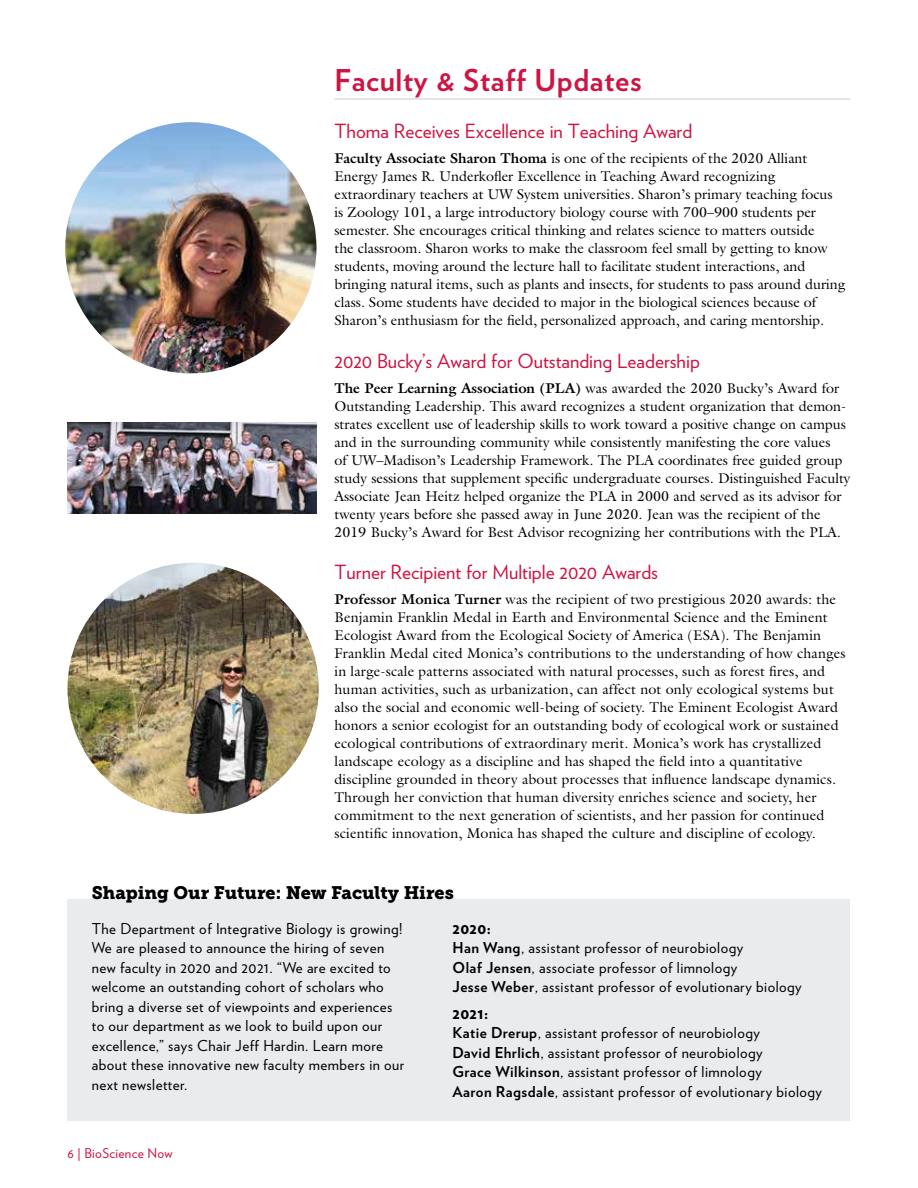
<style>
.page{position:relative;width:918px;height:1188px;background:#fff}
.page>*{position:absolute;margin:0;border:0;box-sizing:border-box;transform-origin:0 0}
.H1_Gray_underline{font:700 30px "Verlag";letter-spacing:.02em;color:#cd1543}
.S2{font:19.5px "Verlag";color:#cd1543}
.H1-Sidebar{font:18px "Museo Slab 900";color:#000}
.T1_Drop{font:15px/19.5px "Verlag";letter-spacing:.03em;color:#000}
.T1_Drop-2{font:900 15px "Verlag";letter-spacing:.03em;color:#000}
.T1_Drop-3{font:14.25px/18px "Galliard Std";letter-spacing:.01em;color:#000}
.S2-2{font:14.25px/18px "Galliard Std";color:#000}
.text_galliard_9_5_12{font:13.5px "Verlag";letter-spacing:.02em;color:#cd1543}
.s1{font-weight:700}
</style>
<div class="page">
<div style="left:68px;top:899px;width:782px;height:221px;background:#e9ebec"></div>
<hr style="left:334px;top:98px;width:516px;height:2px;background:#dcddde">
<img style="left:68px;top:563px;width:251px;height:251px;border-radius:126px">
<img style="left:65px;top:122px;width:251px;height:251px;border-radius:126px">
<img style="left:68px;top:423px;width:248px;height:90px">
<p class="H1_Gray_underline" style="left:334px;top:57px;width:309px">Faculty &amp; Staff Updates</p>
<p class="S2" style="left:334px;top:117px;width:359px">Thoma Receives Excellence in Teaching Award</p>
<p class="T1_Drop-3" style="left:334px;top:149px;width:513px"><span class="s1">Faculty Associate Sharon Thoma</span> is one of the recipients of the 2020 Alliant Energy James R. Underkofler Excellence in Teaching Award recognizing extraordinary teachers at UW System universities. Sharon’s primary teaching focus<br>is Zoology 101, a large introductory biology course with 700–900 students per semester. She encourages critical thinking and relates science to matters outside<br>the classroom. Sharon works to make the classroom feel small by getting to know students, moving around the lecture hall to facilitate student interactions, and bringing natural items, such as plants and insects, for students to pass around during class. Some students have decided to major in the biological sciences because of Sharon’s enthusiasm for the field, personalized approach, and caring mentorship.</p>
<p class="S2" style="left:334px;top:346px;width:367px">2020 Bucky’s Award for Outstanding Leadership</p>
<p class="S2-2" style="left:334px;top:379px;width:517px"><span class="s1">The Peer Learning Association (PLA)</span> was awarded the 2020 Bucky’s Award for Outstanding Leadership. This award recognizes a student organization that demon&shy;strates excellent use of leadership skills to work toward a positive change on campus and in the surrounding community while consistently manifesting the core values<br>of UW–Madison’s Leadership Framework. The PLA coordinates free guided group study sessions that supplement specific undergraduate courses. Distinguished Faculty Associate Jean Heitz helped organize the PLA in 2000 and served as its advisor for twenty years before she passed away in June 2020. Jean was the recipient of the 2019 Bucky’s Award for Best Advisor recognizing her contributions with the PLA.</p>
<p class="S2" style="left:334px;top:558px;width:325px">Turner Recipient for Multiple 2020 Awards</p>
<p class="T1_Drop-3" style="left:334px;top:590px;width:513px"><span class="s1">Professor Monica Turner</span> was the recipient of two prestigious 2020 awards: the Benjamin Franklin Medal in Earth and Environmental Science and the Eminent Ecologist Award from the Ecological Society of America (ESA). The Benjamin Franklin Medal cited Monica’s contributions to the understanding of how changes in large-scale patterns associated with natural processes, such as forest fires, and human activities, such as urbanization, can affect not only ecological systems but also the social and economic well-being of society. The Eminent Ecologist Award honors a senior ecologist for an outstanding body of ecological work or sustained ecological contributions of extraordinary merit. Monica’s work has crystallized landscape ecology as a discipline and has shaped the field into a quantitative discipline grounded in theory about processes that influence landscape dynamics.<br>Through her conviction that human diversity enriches science and society, her commitment to the next generation of scientists, and her passion for continued scientific innovation, Monica has shaped the culture and discipline of ecology.</p>
<p class="H1-Sidebar" style="left:92px;top:882px;width:364px">Shaping Our Future: New Faculty Hires</p>
<p class="T1_Drop" style="left:92px;top:918px;width:314px">The Department of Integrative Biology is growing!<br>We are pleased to announce the hiring of seven new faculty in 2020 and 2021. “We are excited to welcome an outstanding cohort of scholars who bring a diverse set of viewpoints and experiences to our department as we look to build upon our excellence,” says Chair Jeff Hardin. Learn more about these innovative new faculty members in our next newsletter.</p>
<p class="T1_Drop-2" style="left:453px;top:916px;width:40px">2020:</p>
<p class="T1_Drop" style="left:453px;top:937px;width:292px"><span class="s1">Han Wang</span>, assistant professor of neurobiology</p>
<p class="T1_Drop" style="left:453px;top:957px;width:286px"><span class="s1">Olaf Jensen</span>, associate professor of limnology</p>
<p class="T1_Drop" style="left:453px;top:976px;width:351px"><span class="s1">Jesse Weber</span>, assistant professor of evolutionary biology</p>
<p class="T1_Drop-2" style="left:453px;top:1001px;width:37px">2021:</p>
<p class="T1_Drop" style="left:453px;top:1022px;width:309px"><span class="s1">Katie Drerup</span>, assistant professor of neurobiology</p>
<p class="T1_Drop" style="left:453px;top:1042px;width:312px"><span class="s1">David Ehrlich</span>, assistant professor of neurobiology</p>
<p class="T1_Drop" style="left:453px;top:1061px;width:311px"><span class="s1">Grace Wilkinson</span>, assistant professor of limnology</p>
<p class="T1_Drop" style="left:453px;top:1081px;width:371px"><span class="s1">Aaron Ragsdale</span>, assistant professor of evolutionary biology</p>
<p class="text_galliard_9_5_12" style="left:68px;top:1143px;width:107px">6 | BioScience Now</p>
</div>
